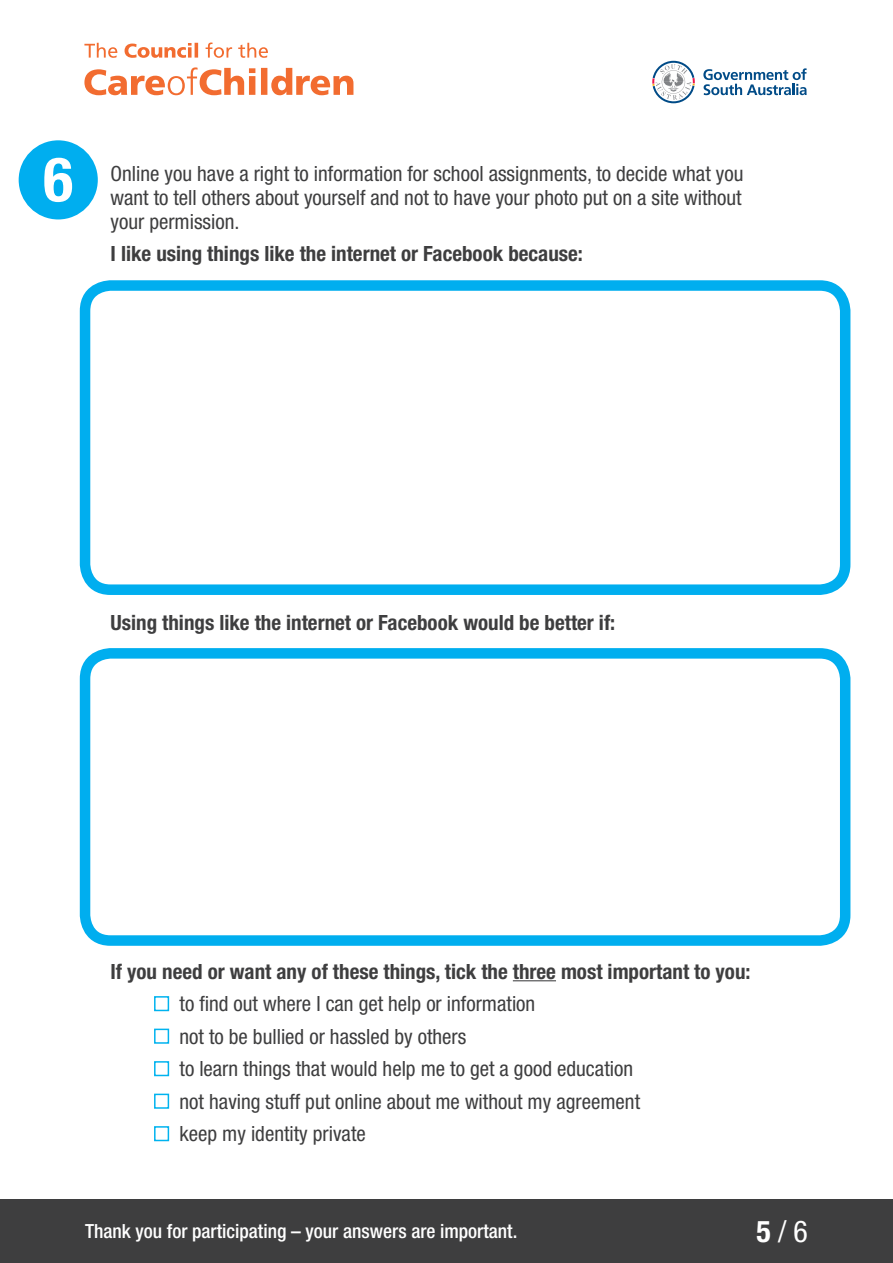
<style>
.page{position:relative;width:893px;height:1263px;background:#fff}
.page>*{position:absolute;margin:0;border:0;box-sizing:border-box;transform-origin:0 0}
.t1{font:condensed 30px "Helvetica Neue LT Std";color:#fff}
.t2{font:condensed 21px/32.5px "Helvetica Neue LT Std";color:#3e3e3f;text-align:justify}
.t3{font:700 condensed 21px "Helvetica Neue LT Std";color:#3e3e3f}
.t4{font:500 condensed 19.5px "Helvetica Neue LT Std";color:#fff}
.s1{font-weight:700}
</style>
<div class="page">
<svg style="left:703px;top:68px;width:104px;height:27px"></svg>
<svg style="left:652px;top:61px;width:43px;height:42px"></svg>
<svg style="left:84px;top:43px;width:184px;height:15px"></svg>
<svg style="left:84px;top:67px;width:269px;height:28px"></svg>
<hr style="left:513px;top:980px;width:43px;height:1px;background:#3e3e3f">
<div style="left:154px;top:996px;width:15px;height:15px;border:2px solid #00b3ef"></div>
<div style="left:154px;top:1028px;width:15px;height:16px;border:2px solid #00b3ef"></div>
<div style="left:154px;top:1061px;width:15px;height:15px;border:2px solid #00b3ef"></div>
<div style="left:154px;top:1094px;width:15px;height:15px;border:2px solid #00b3ef"></div>
<div style="left:154px;top:1126px;width:15px;height:15px;border:2px solid #00b3ef"></div>
<div style="left:80px;top:280px;width:770px;height:315px;border:10px solid #00aeef;border-radius:26px"></div>
<div style="left:19px;top:140px;width:79px;height:79px;background:#00aeef;border-radius:50%"></div>
<svg style="left:44px;top:158px;width:28px;height:44px"></svg>
<div style="left:80px;top:648px;width:770px;height:298px;border:10px solid #00aeef;border-radius:26px"></div>
<div style="left:0;top:1199px;width:893px;height:64px;background:#3e3e3f"></div>
<p class="t2" style="left:111px;top:161px;width:634px;line-height:24px">Online you have a right to information for school assignments, to decide what you want to tell others about yourself and not to have your photo put on a site without your permission.</p>
<p class="t3" style="left:111px;top:241px;width:474px">I like using things like the internet or Facebook because:</p>
<p class="t3" style="left:111px;top:610px;width:506px">Using things like the internet or Facebook would be better if:</p>
<p class="t3" style="left:111px;top:958px;width:641px">If you need or want any of these things, tick the three most important to you:</p>
<p class="t2" style="left:180px;top:987px;width:462px;text-align:left">to find out where I can get help or information<br>not to be bullied or hassled by others<br>to learn things that would help me to get a good education not having stuff put online about me without my agreement keep my identity private</p>
<p class="t4" style="left:85px;top:1219px;width:434px">Thank you for participating – your answers are important.</p>
<h1 class="t1" style="left:756px;top:1214px;width:53px"><span class="s1">5</span> / 6</h1>
</div>
